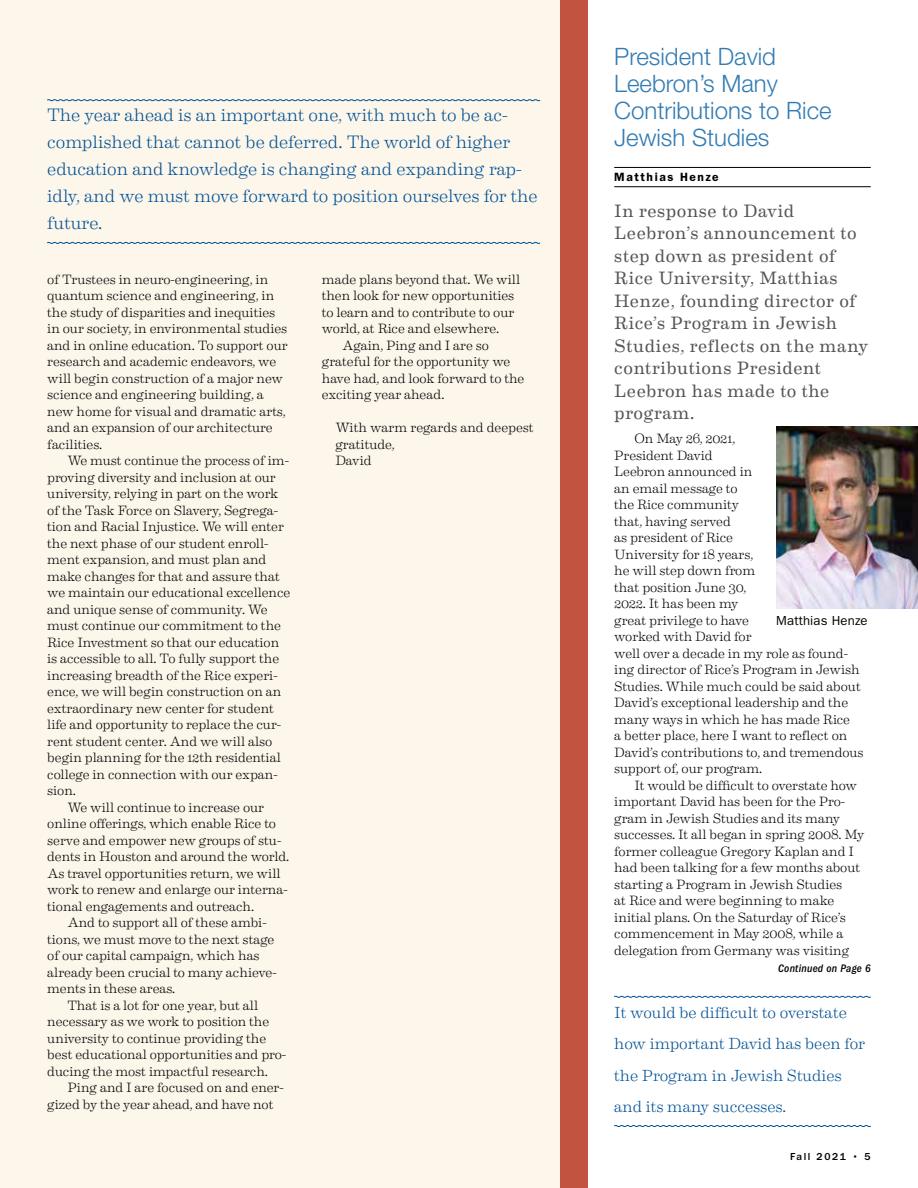
<style>
.page{position:relative;width:918px;height:1188px;background:#fff}
.page>*{position:absolute;margin:0;border:0;box-sizing:border-box;transform-origin:0 0}
.t1{font:300 24px/27px "Helvetica Neue LT Std";color:#337cb3}
.t2{font:18px/22.5px "Eames Century Modern";letter-spacing:.03em;color:#545555}
.t3{font:300 18px/27px "Eames Century Modern";letter-spacing:-.005em;color:#005194}
.t4{font:300 16.2px "Eames Century Modern";letter-spacing:-.005em;color:#005194}
.t5{font:300 13.5px/16.5px "Eames Century Modern";letter-spacing:-.01em;color:#000}
.t6{font:13.2px "ITC Franklin Gothic Std";letter-spacing:.01em;color:#000}
.t7{font:600 12px "ITC Franklin Gothic Std";letter-spacing:.13em;color:#000}
.t8{font:italic 500 condensed 11.25px "ITC Franklin Gothic Std";letter-spacing:.02em;color:#000}
.t9{font:500 10.5px "ITC Franklin Gothic Std";letter-spacing:.15em;color:#000}
</style>
<div class="page">
<div style="left:0;top:0;width:587px;height:1188px;background:#fdf6eb"></div>
<hr style="left:614px;top:186px;width:257px;height:1px;background:#000">
<hr style="left:614px;top:167px;width:257px;height:1px;background:#000">
<div style="left:560px;top:0;width:28px;height:1188px;background:#c25340"></div>
<svg style="left:47px;top:99px;width:494px;height:2px"></svg>
<svg style="left:47px;top:242px;width:494px;height:2px"></svg>
<img style="left:776px;top:427px;width:142px;height:181px">
<svg style="left:614px;top:996px;width:257px;height:2px"></svg>
<svg style="left:614px;top:1125px;width:257px;height:2px"></svg>
<p class="t3" style="left:47px;top:100px;width:462px">The year ahead is an important one, with much to be ac-</p>
<p class="t3" style="left:47px;top:127px;width:492px">complished that cannot be deferred. The world of higher education and knowledge is changing and expanding rap&shy;idly, and we must move forward to position ourselves for the future.</p>
<p class="t5" style="left:47px;top:270px;width:242px">of Trustees in neuro-engineering, in quantum science and engineering, in the study of disparities and inequities in our society, in environmental studies and in online education. To support our research and academic endeavors, we will begin construction of a major new science and engineering building, a new home for visual and dramatic arts, and an expansion of our architecture facilities.</p>
<p class="t5" style="left:47px;top:452px;width:245px;text-indent:20px">We must continue the process of im&shy;proving diversity and inclusion at our university, relying in part on the work of the Task Force on Slavery, Segrega&shy;tion and Racial Injustice. We will enter the next phase of our student enroll&shy;ment expansion, and must plan and make changes for that and assure that we maintain our educational excellence and unique sense of community. We must continue our commitment to the Rice Investment so that our education is accessible to all. To fully support the increasing breadth of the Rice experi&shy;ence, we will begin construction on an extraordinary new center for student life and opportunity to replace the cur&shy;rent student center. And we will also begin planning for the 12th residential college in connection with our expan&shy;sion.</p>
<p class="t5" style="left:47px;top:798px;width:244px;text-indent:20px">We will continue to increase our online oferings, which enable Rice to serve and empower new groups of stu&shy;dents in Houston and around the world.<br>As travel opportunities return, we will work to renew and enlarge our interna&shy;tional engagements and outreach.</p>
<p class="t5" style="left:47px;top:913px;width:231px;text-indent:20px">And to support all of these ambi&shy;tions, we must move to the next stage of our capital campaign, which has already been crucial to many achieve&shy;ments in these areas.</p>
<p class="t5" style="left:47px;top:996px;width:241px;text-indent:20px">That is a lot for one year, but all necessary as we work to position the university to continue providing the best educational opportunities and pro&shy;ducing the most impactful research.</p>
<p class="t5" style="left:47px;top:1078px;width:238px;text-indent:20px">Ping and I are focused on and ener&shy;gized by the year ahead, and have not</p>
<p class="t5" style="left:322px;top:270px;width:200px">made plans beyond that. We will then look for new opportunities to learn and to contribute to our world, at Rice and elsewhere.</p>
<p class="t5" style="left:322px;top:336px;width:204px;text-indent:20px">Again, Ping and I are so grateful for the opportunity we have had, and look forward to the exciting year ahead.</p>
<p class="t5" style="left:335px;top:419px;width:200px">With warm regards and deepest gratitude,<br>David</p>
<h2 class="t1" style="left:614px;top:42px;width:219px">President David<br>Leebron’s Many<br>Contributions to Rice<br>Jewish Studies</h2>
<p class="t7" style="left:614px;top:170px;width:106px">Matthias Henze</p>
<p class="t2" style="left:614px;top:198px;width:256px">In response to David<br>Leebron’s announcement to step down as president of<br>Rice University, Matthias<br>Henze, founding director of<br>Rice’s Program in Jewish<br>Studies, reflects on the many contributions President<br>Leebron has made to the program.</p>
<p class="t5" style="left:614px;top:429px;width:251px;text-indent:20px">On May 26, 2021,<br>President David<br>Leebron announced in<br>an email message to<br>the Rice community<br>that, having served<br>as president of Rice<br>University for 18 years,<br>he will step down from<br>that position June 30,<br>2022. It has been my<br>great privilege to have<br>worked with David for<br>well over a decade in my role as found&shy;ing director of Rice’s Program in Jewish<br>Studies. While much could be said about<br>David’s exceptional leadership and the many ways in which he has made Rice<br>a beter place, here I want to refect on<br>David’s contributions to, and tremendous support of, our program.</p>
<p class="t5" style="left:614px;top:776px;width:252px;text-indent:20px">It would be difcult to overstate how important David has been for the Pro&shy;gram in Jewish Studies and its many successes. It all began in spring 2008. My former colleague Gregory Kaplan and I had been talking for a few months about starting a Program in Jewish Studies<br>at Rice and were beginning to make initial plans. On the Saturday of Rice’s commencement in May 2008, while a delegation from Germany was visiting</p>
<p class="t8" style="left:778px;top:962px;width:94px">Continued on Page 6</p>
<p class="t4" style="left:614px;top:1000px;width:234px">It would be difcult to overstate</p>
<p class="t4" style="left:614px;top:1032px;width:253px">how important David has been for</p>
<p class="t4" style="left:614px;top:1063px;width:229px">the Program in Jewish Studies</p>
<p class="t4" style="left:614px;top:1095px;width:174px">and its many successes.</p>
<p class="t6" style="left:776px;top:613px;width:93px">Matthias Henze</p>
<p class="t9" style="left:790px;top:1151px;width:82px">Fall 2021 • 5</p>
</div>
